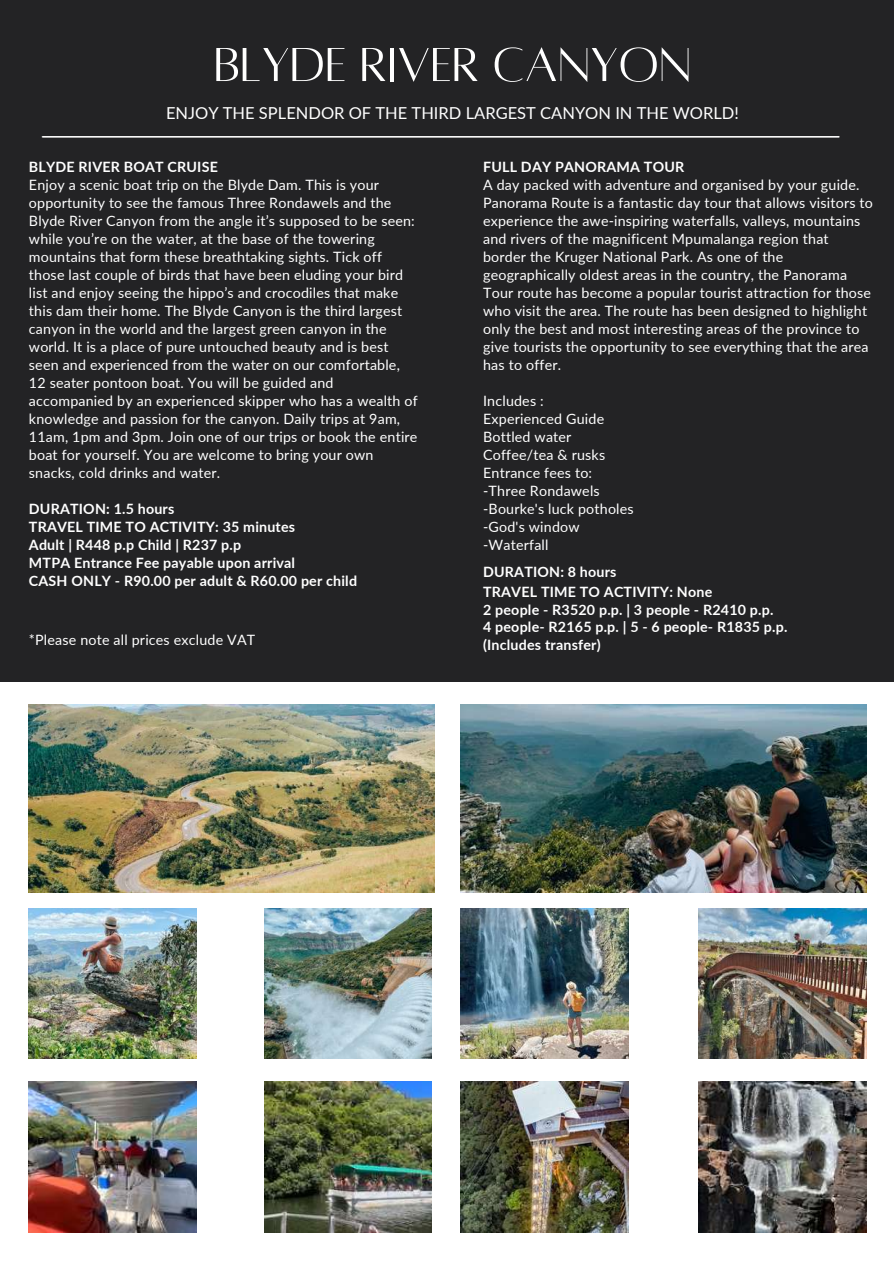
<style>
.page{position:relative;width:894px;height:1264px;background:#fff}
.page>*{position:absolute;margin:0;border:0;box-sizing:border-box;transform-origin:0 0}
.t1{font:52.5px "Alta regular";color:#fff}
.t2{font:16.5px "Lato";color:#fff}
.t3{font:14.25px/18px "Lato";letter-spacing:.015em;color:#fff}
.t4{font:700 14.25px/18px "Lato";letter-spacing:.015em;color:#fff}
</style>
<div class="page">
<div style="left:0;top:0;width:893px;height:681px;background:#232325"></div>
<img style="left:41px;top:137px;width:799px;height:1px">
<img style="left:29px;top:705px;width:405px;height:187px">
<img style="left:460px;top:705px;width:405px;height:187px">
<img style="left:29px;top:908px;width:167px;height:150px">
<img style="left:29px;top:1081px;width:167px;height:151px">
<img style="left:264px;top:908px;width:168px;height:150px">
<img style="left:460px;top:908px;width:168px;height:150px">
<img style="left:698px;top:908px;width:168px;height:150px">
<img style="left:698px;top:1081px;width:168px;height:151px">
<img style="left:460px;top:1081px;width:168px;height:151px">
<img style="left:264px;top:1081px;width:168px;height:151px">
<h1 class="t1" style="left:214px;top:39px;width:479px">BLYDE RIVER CANYON</h1>
<p class="t2" style="left:166px;top:103px;width:574px">ENJOY THE SPLENDOR OF THE THIRD LARGEST CANYON IN THE WORLD!</p>
<p class="t4" style="left:29px;top:157px;width:190px">BLYDE RIVER BOAT CRUISE</p>
<p class="t3" style="left:29px;top:175px;width:390px">Enjoy a scenic boat trip on the Blyde Dam. This is your opportunity to see the famous Three Rondawels and the Blyde River Canyon from the angle it’s supposed to be seen: while you’re on the water, at the base of the towering mountains that form these breathtaking sights. Tick off those last couple of birds that have been eluding your bird list and enjoy seeing the hippo’s and crocodiles that make this dam their home. The Blyde Canyon is the third largest canyon in the world and the largest green canyon in the world. It is a place of pure untouched beauty and is best seen and experienced from the water on our comfortable, 12 seater pontoon boat. You will be guided and accompanied by an experienced skipper who has a wealth of knowledge and passion for the canyon. Daily trips at 9am, 11am, 1pm and 3pm. Join one of our trips or book the entire boat for yourself. You are welcome to bring your own snacks, cold drinks and water.</p>
<p class="t4" style="left:29px;top:499px;width:329px">DURATION: 1.5 hours<br>TRAVEL TIME TO ACTIVITY: 35 minutes<br>Adult | R448 p.p Child | R237 p.p<br>MTPA Entrance Fee payable upon arrival<br>CASH ONLY - R90.00 per adult &amp; R60.00 per child</p>
<p class="t3" style="left:29px;top:630px;width:228px">*Please note all prices exclude VAT</p>
<p class="t4" style="left:483px;top:157px;width:202px">FULL DAY PANORAMA TOUR</p>
<p class="t3" style="left:483px;top:175px;width:391px">A day packed with adventure and organised by your guide.<br>Panorama Route is a fantastic day tour that allows visitors to experience the awe-inspiring waterfalls, valleys, mountains and rivers of the magnificent Mpumalanga region that border the Kruger National Park. As one of the geographically oldest areas in the country, the Panorama Tour route has become a popular tourist attraction for those who visit the area. The route has been designed to highlight only the best and most interesting areas of the province to give tourists the opportunity to see everything that the area has to offer.</p>
<p class="t3" style="left:483px;top:391px;width:152px">Includes :<br>Experienced Guide<br>Bottled water<br>Coffee/tea &amp; rusks<br>Entrance fees to: -Three Rondawels -Bourke's luck potholes -God's window -Waterfall</p>
<p class="t4" style="left:483px;top:561px;width:230px;line-height:20.2px">DURATION: 8 hours<br>TRAVEL TIME TO ACTIVITY: None</p>
<p class="t4" style="left:483px;top:601px;width:305px;line-height:17.4px">2 people - R3520 p.p. | 3 people - R2410 p.p.<br>4 people- R2165 p.p. | 5 - 6 people- R1835 p.p. (Includes transfer)</p>
</div>
